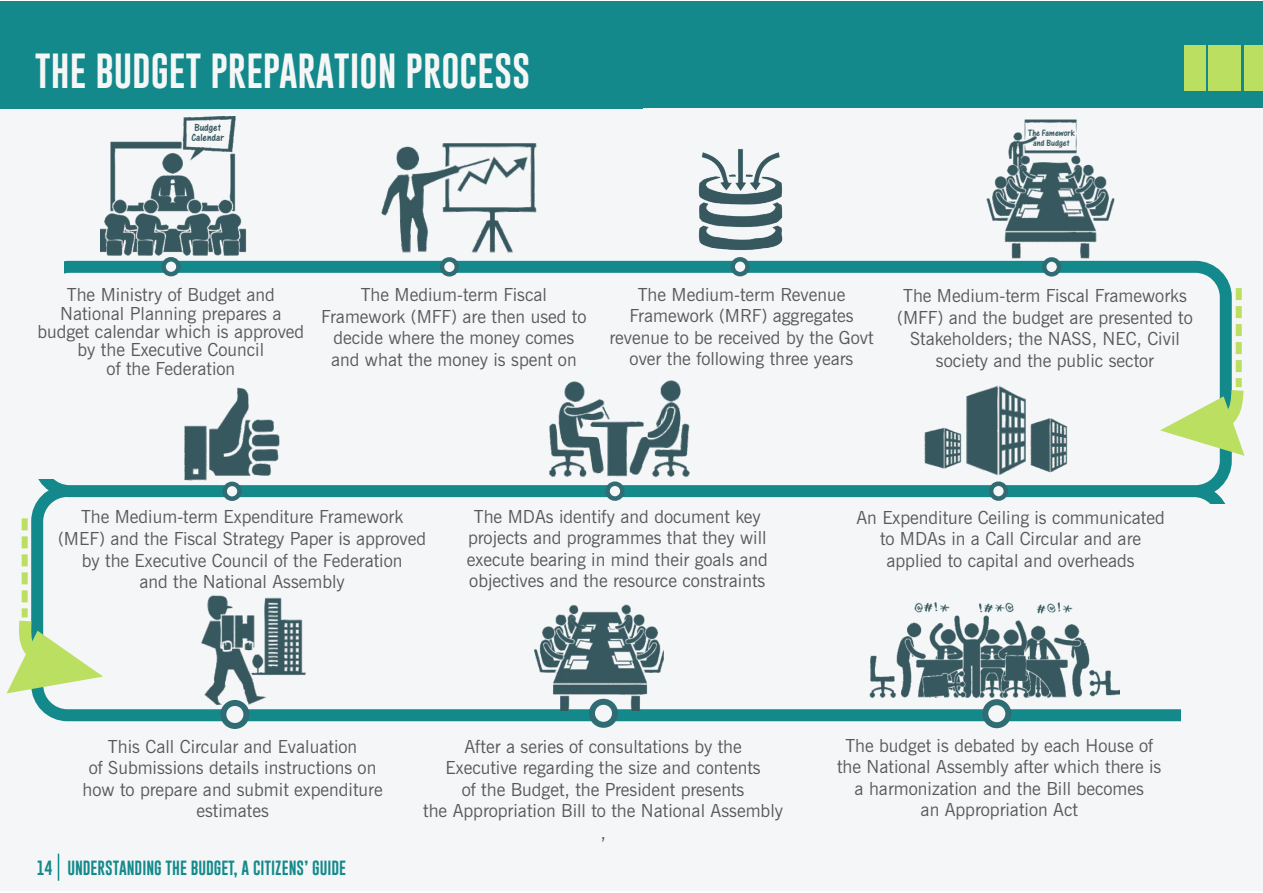
<style>
.page{position:relative;width:1263px;height:893px;background:#fff}
.page>*{position:absolute;margin:0;border:0;box-sizing:border-box;transform-origin:0 0}
.t1{font:36px "Gobold Uplow";color:#f5f6f6}
.t2{font:18px/21.6px "News Gothic BT";color:#58595b;text-align:center}
.t3{font:15px "Gobold Uplow";color:#158a8b}
.t4{font:10.95px/10.8px "One Stroke Script Let Plain";color:#36585e}
.t5{font:9.6px/9.4px "One Stroke Script Let Plain";color:#36585e;text-align:center}
</style>
<div class="page">
<div style="left:0;top:108px;width:1263px;height:783px;background:#f5f6f7"></div>
<div style="left:31px;top:485px;width:1199px;height:236px;background:#f5f6f7;border:12px solid #14898c;border-radius:30px"></div>
<div style="left:0;top:1px;width:1263px;height:107px;background:#14898c"></div>
<div style="left:1244px;top:45px;width:19px;height:45px;background:#bbdf60"></div>
<div style="left:1208px;top:45px;width:32px;height:45px;background:#bbdf60"></div>
<div style="left:1184px;top:45px;width:21px;height:45px;background:#bbdf60"></div>
<svg style="left:58px;top:854px;width:1px;height:27px"></svg>
<div style="left:33px;top:261px;width:1199px;height:236px;background:#f5f6f7;border:12px solid #14898c;border-radius:30px"></div>
<div style="left:13px;top:205px;width:50px;height:274px;background:#f5f6f7"></div>
<div style="left:1181px;top:504px;width:79px;height:274px;background:#f5f6f7"></div>
<svg style="left:161px;top:257px;width:20px;height:19px"></svg>
<div style="left:220px;top:700px;width:29px;height:29px;background:#f5f6f7;border:6px solid #306c74;border-radius:50%"></div>
<div style="left:589px;top:699px;width:29px;height:29px;background:#f5f6f7;border:6px solid #306c74;border-radius:50%"></div>
<div style="left:982px;top:699px;width:29px;height:29px;background:#f5f6f7;border:6px solid #306c74;border-radius:50%"></div>
<img style="left:101px;top:116px;width:146px;height:140px">
<svg style="left:440px;top:257px;width:19px;height:19px"></svg>
<img style="left:381px;top:144px;width:156px;height:109px">
<svg style="left:730px;top:257px;width:20px;height:19px"></svg>
<svg style="left:1042px;top:257px;width:19px;height:20px"></svg>
<img style="left:698px;top:149px;width:85px;height:101px">
<img style="left:986px;top:119px;width:128px;height:139px">
<img style="left:966px;top:385px;width:60px;height:91px">
<img style="left:1031px;top:418px;width:37px;height:55px">
<img style="left:924px;top:428px;width:38px;height:41px">
<svg style="left:222px;top:482px;width:20px;height:19px"></svg>
<svg style="left:605px;top:481px;width:20px;height:20px"></svg>
<svg style="left:989px;top:481px;width:19px;height:20px"></svg>
<svg style="left:1160px;top:288px;width:85px;height:168px"></svg>
<svg style="left:7px;top:518px;width:96px;height:175px"></svg>
<img style="left:184px;top:387px;width:96px;height:94px">
<img style="left:549px;top:380px;width:141px;height:98px">
<img style="left:201px;top:595px;width:105px;height:110px">
<img style="left:869px;top:602px;width:251px;height:96px">
<img style="left:529px;top:604px;width:135px;height:107px">
<div style="left:189px;top:124px;width:38px;height:20px;background:#f5f6f7"></div>
<div style="left:1040px;top:128px;width:23px;height:19px;background:#f5f6f7"></div>
<h1 class="t1" style="left:35px;top:43px;width:497px">THE BUDGET PREPARATION PROCESS</h1>
<p class="t4" style="left:191px;top:125px;width:34px">Budget<br>Calendar</p>
<p class="t5" style="left:1028px;top:131px;width:49px">The Famework and Budget</p>
<p class="t2" style="left:38px;top:288px;width:268px;line-height:18.3px">The Ministry of Budget and<br>National Planning prepares a budget calendar which is approved by the Executive Council<br>of the Federation</p>
<p class="t2" style="left:321px;top:286px;width:267px">The Medium-term Fiscal<br>Framework (MFF) are then used to decide where the money comes and what the money is spent on</p>
<p class="t2" style="left:609px;top:285px;width:266px">The Medium-term Revenue<br>Framework (MRF) aggregates revenue to be received by the Govt over the following three years</p>
<p class="t2" style="left:897px;top:287px;width:297px">The Medium-term Fiscal Frameworks (MFF) and the budget are presented to Stakeholders; the NASS, NEC, Civil society and the public sector</p>
<p class="t2" style="left:58px;top:508px;width:370px">The Medium-term Expenditure Framework (MEF) and the Fiscal Strategy Paper is approved by the Executive Council of the Federation<br>and the National Assembly</p>
<p class="t2" style="left:467px;top:507px;width:302px">The MDAs identify and document key projects and programmes that they will execute bearing in mind their goals and objectives and the resource constraints</p>
<p class="t2" style="left:856px;top:508px;width:310px">An Expenditure Ceiling is communicated to MDAs in a Call Circular and are applied to capital and overheads</p>
<p class="t2" style="left:83px;top:737px;width:302px">This Call Circular and Evaluation<br>of Submissions details instructions on how to prepare and submit expenditure estimates</p>
<p class="t2" style="left:423px;top:737px;width:361px">After a series of consultations by the<br>Executive regarding the size and contents<br>of the Budget, the President presents<br>the Appropriation Bill to the National Assembly ,</p>
<p class="t2" style="left:837px;top:736px;width:326px">The budget is debated by each House of the National Assembly after which there is a harmonization and the Bill becomes<br>an Appropriation Act</p>
<p class="t3" style="left:37px;top:856px;width:311px">14 UNDERSTANDING THE BUDGET, A CITIZENS’ GUIDE</p>
</div>
